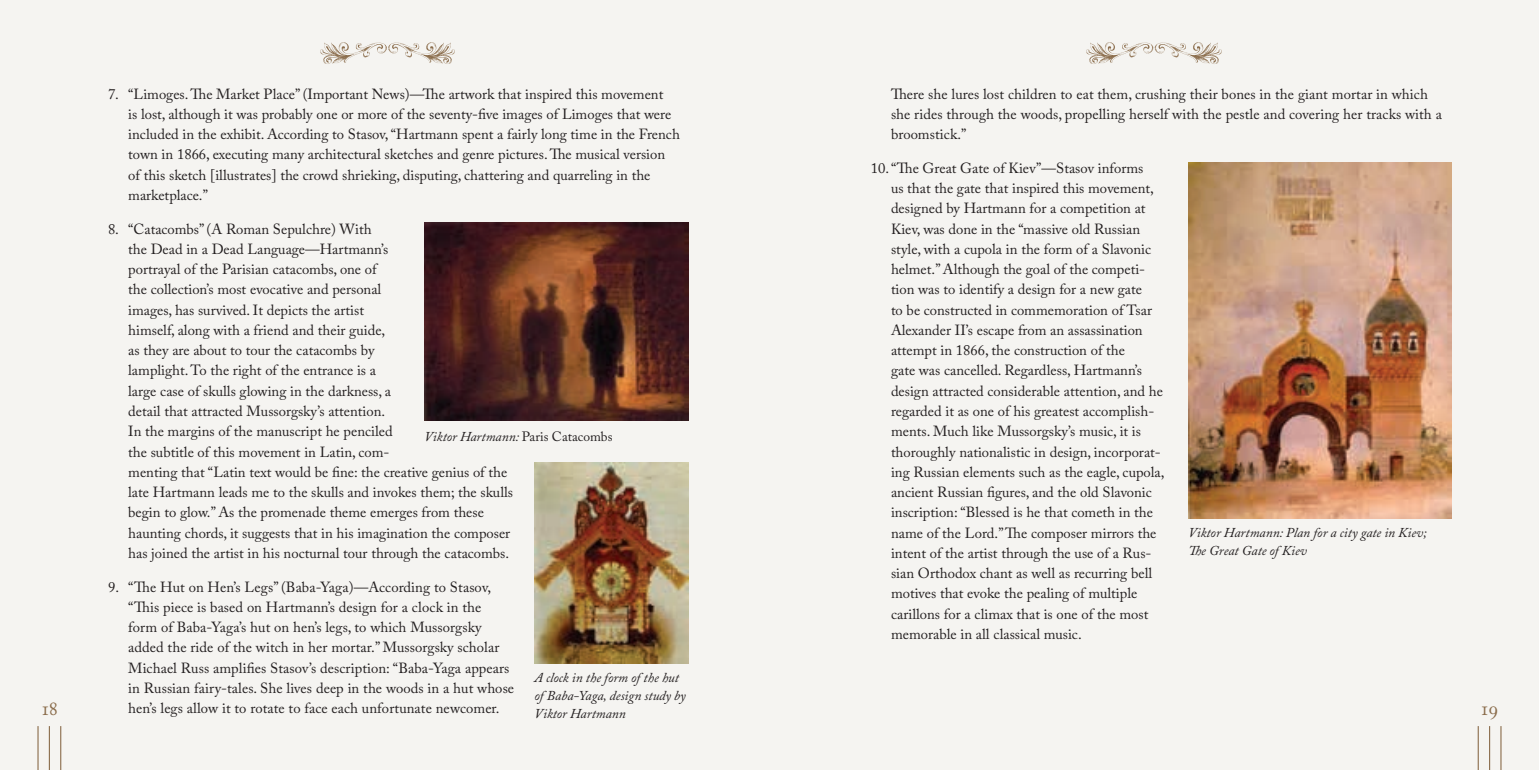
<style>
.page{position:relative;width:1539px;height:770px;background:#f5f4f1}
.page>*{position:absolute;margin:0;border:0;box-sizing:border-box;transform-origin:0 0}
.t1{font:20.25px "Adobe Caslon Regular SC";color:#8b6d4c}
.t2{font:14.62px/20.2px "Adobe Caslon Pro";color:#231f20}
.Photo_Caption{font:italic 13.5px/18px "Adobe Caslon Pro";color:#231f20}
.s1{font-style:normal}
</style>
<div class="page">
<hr style="left:1478px;top:726px;width:1px;height:44px;background:#8b6d4c">
<hr style="left:1489px;top:726px;width:1px;height:44px;background:#8b6d4c">
<hr style="left:1500px;top:726px;width:2px;height:44px;background:#8b6d4c">
<hr style="left:37px;top:726px;width:2px;height:44px;background:#8b6d4c">
<hr style="left:49px;top:726px;width:1px;height:44px;background:#8b6d4c">
<hr style="left:60px;top:726px;width:1px;height:44px;background:#8b6d4c">
<img style="left:1087px;top:42px;width:135px;height:22px">
<img style="left:321px;top:42px;width:134px;height:22px">
<img style="left:424px;top:223px;width:264px;height:197px">
<img style="left:535px;top:463px;width:153px;height:200px">
<img style="left:1188px;top:162px;width:263px;height:356px">
<p class="t2" style="left:128px;top:83px;width:553px;text-indent:-20px">7. “Limoges. The Market Place” (Important News)—The artwork that inspired this movement<br>is lost, although it was probably one or more of the seventy-five images of Limoges that were included in the exhibit. According to Stasov, “Hartmann spent a fairly long time in the French town in 1866, executing many architectural sketches and genre pictures. The musical version of this sketch [illustrates] the crowd shrieking, disputing, chattering and quarreling in the marketplace.”</p>
<p class="t2" style="left:128px;top:218px;width:386px;text-indent:-20px">8. “Catacombs” (A Roman Sepulchre) With<br>the Dead in a Dead Language—Hartmann’s<br>portrayal of the Parisian catacombs, one of<br>the collection’s most evocative and personal<br>images, has survived. It depicts the artist<br>himself, along with a friend and their guide,<br>as they are about to tour the catacombs by<br>lamplight. To the right of the entrance is a<br>large case of skulls glowing in the darkness, a<br>detail that attracted Mussorgsky’s attention.<br>In the margins of the manuscript he penciled<br>the subtitle of this movement in Latin, com-<br>menting that “Latin text would be fine: the creative genius of the late Hartmann leads me to the skulls and invokes them; the skulls begin to glow.” As the promenade theme emerges from these haunting chords, it suggests that in his imagination the composer has joined the artist in his nocturnal tour through the catacombs.</p>
<p class="t2" style="left:128px;top:576px;width:387px;text-indent:-20px">9. “The Hut on Hen’s Legs” (Baba-Yaga)—According to Stasov, “This piece is based on Hartmann’s design for a clock in the<br>form of Baba-Yaga’s hut on hen’s legs, to which Mussorgsky added the ride of the witch in her mortar.” Mussorgsky scholar Michael Russ amplifies Stasov’s description: “Baba-Yaga appears in Russian fairy-tales. She lives deep in the woods in a hut whose hen’s legs allow it to rotate to face each unfortunate newcomer.</p>
<p class="t2" style="left:891px;top:83px;width:552px">There she lures lost children to eat them, crushing their bones in the giant mortar in which she rides through the woods, propelling herself with the pestle and covering her tracks with a broomstick.”</p>
<p class="t2" style="left:891px;top:158px;width:275px;text-indent:-20px">10.“The Great Gate of Kiev”—Stasov informs<br>us that the gate that inspired this movement, designed by Hartmann for a competition at Kiev, was done in the “massive old Russian style, with a cupola in the form of a Slavonic helmet.” Although the goal of the competi&shy;tion was to identify a design for a new gate<br>to be constructed in commemoration of Tsar Alexander II’s escape from an assassination attempt in 1866, the construction of the<br>gate was cancelled. Regardless, Hartmann’s design attracted considerable attention, and he regarded it as one of his greatest accomplish&shy;ments. Much like Mussorgsky’s music, it is thoroughly nationalistic in design, incorporat&shy;ing Russian elements such as the eagle, cupola, ancient Russian figures, and the old Slavonic inscription: “Blessed is he that cometh in the name of the Lord.” The composer mirrors the intent of the artist through the use of a Rus&shy;sian Orthodox chant as well as recurring bell motives that evoke the pealing of multiple carillons for a climax that is one of the most memorable in all classical music.</p>
<p class="Photo_Caption" style="left:424px;top:427px;width:190px">Viktor Hartmann: <span class="s1">Paris Catacombs</span></p>
<p class="Photo_Caption" style="left:1188px;top:523px;width:240px">Viktor Hartmann: Plan for a city gate in Kiev;<br>The Great Gate of Kiev</p>
<p class="Photo_Caption" style="left:535px;top:668px;width:153px">A clock in the form of the hut of Baba-Yaga, design study by<br>Viktor Hartmann</p>
<h1 class="t1" style="left:42px;top:696px;width:17px">18</h1>
<h1 class="t1" style="left:1481px;top:696px;width:18px">19</h1>
</div>
